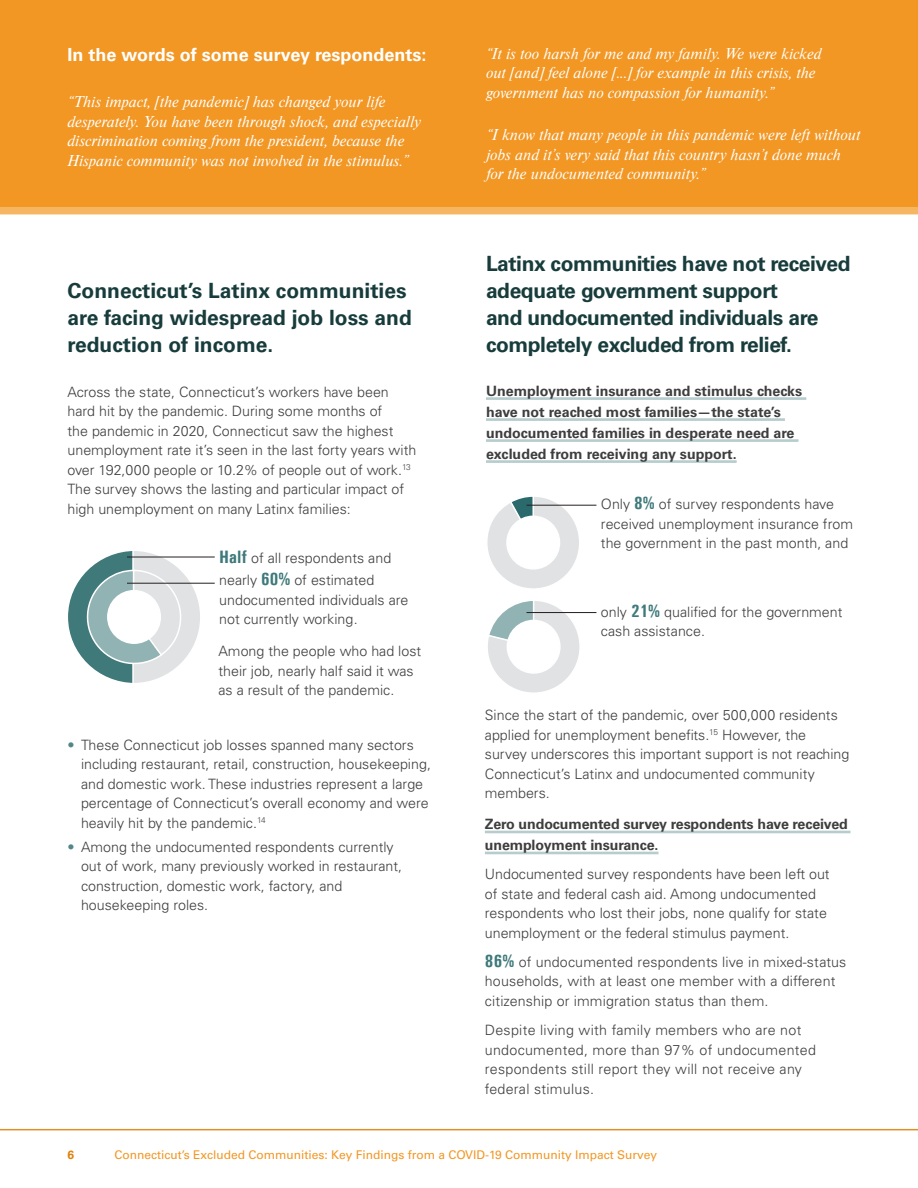
<style>
.page{position:relative;width:918px;height:1188px;background:#fff}
.page>*{position:absolute;margin:0;border:0;box-sizing:border-box;transform-origin:0 0}
.BOD_H3{font:700 21px/27px "Univers LT Std";letter-spacing:-.02em;color:#183c3c}
.BOD_H3-2{font:700 21px/27px "Univers LT Std";color:#183c3c}
.BOD_H3-3{font:700 18px "Univers LT Std";color:#fff}
.Quote_white{font:italic 16.5px/19.5px "Nimbus Rom D";color:#fff}
.BOD_Main_text{font:300 14.25px/19.5px "Univers LT Std";color:#3e3e3f}
.BOD_L1{font:300 14.25px/19.5px "Univers LT Std";color:#3e3e3f}
.BOD_Main_text-2{font:700 14.25px/21px "Univers LT Std";color:#3e3e3f}
.BOD_Main_text-3{font:300 14.25px/19.5px "Univers LT Std";letter-spacing:.02em;color:#3e3e3f}
.t1{font:12px "Univers LT Std";color:#f29724}
.t2{font:700 12px "Univers LT Std";color:#e0810d}
.s1{font-family:"Univers";font-weight:700;font-stretch:condensed;font-size:18px;color:#3f797b}
.s2{color:#528687}
</style>
<div class="page">
<hr style="left:0;top:1129px;width:918px;height:1px;background:#e38e25">
<div style="left:0;top:0;width:918px;height:209px;background:#f29724"></div>
<hr style="left:486px;top:397px;width:320px;height:3px;background:#b7cccd">
<hr style="left:486px;top:418px;width:299px;height:3px;background:#b7cccd">
<hr style="left:486px;top:439px;width:313px;height:3px;background:#b7cccd">
<hr style="left:486px;top:460px;width:251px;height:3px;background:#b7cccd">
<svg style="left:68px;top:551px;width:134px;height:132px"></svg>
<div style="left:108px;top:591px;width:52px;height:52px;background:#fff;border-radius:50%"></div>
<div style="left:107px;top:590px;width:54px;height:54px;border:2px solid #fff;border-radius:50%"></div>
<hr style="left:127px;top:557px;width:88px;height:1px;background:#231f20">
<hr style="left:127px;top:583px;width:88px;height:1px;background:#231f20">
<svg style="left:487px;top:496px;width:94px;height:92px"></svg>
<div style="left:507px;top:516px;width:53px;height:53px;background:#fff;border-radius:50%"></div>
<div style="left:506px;top:516px;width:54px;height:54px;border:2px solid #fff;border-radius:50%"></div>
<svg style="left:488px;top:601px;width:94px;height:92px"></svg>
<div style="left:507px;top:620px;width:53px;height:53px;background:#fff;border-radius:50%"></div>
<div style="left:507px;top:620px;width:54px;height:54px;border:2px solid #fff;border-radius:50%"></div>
<hr style="left:527px;top:505px;width:69px;height:1px;background:#231f20">
<hr style="left:527px;top:612px;width:69px;height:1px;background:#231f20">
<hr style="left:485px;top:831px;width:365px;height:2px;background:#b7cccd">
<hr style="left:485px;top:852px;width:174px;height:2px;background:#b7cccd">
<div style="left:0;top:207px;width:918px;height:7px;background:#f5b561"></div>
<p class="BOD_H3-3" style="left:68px;top:44px;width:361px">In the words of some survey respondents:</p>
<p class="Quote_white" style="left:68px;top:92px;width:355px">“This impact, [the pandemic] has changed your life desperately. You have been through shock, and especially discrimination coming from the president, because the Hispanic community was not involved in the stimulus.”</p>
<p class="BOD_H3-2" style="left:68px;top:278px;width:346px">Connecticut’s Latinx communities are facing widespread job loss and reduction of income.</p>
<p class="BOD_Main_text" style="left:68px;top:382px;width:350px">Across the state, Connecticut’s workers have been hard hit by the pandemic. During some months of<br>the pandemic in 2020, Connecticut saw the highest unemployment rate it’s seen in the last forty years with over 192,000 people or 10.2% of people out of work.<sup>13<br></sup>The survey shows the lasting and particular impact of high unemployment on many Latinx families:</p>
<p class="BOD_Main_text" style="left:219px;top:548px;width:174px"><span class="s1">Half</span> of all respondents and</p>
<p class="BOD_Main_text" style="left:219px;top:570px;width:191px">nearly <span class="s1">60%</span> of estimated undocumented individuals are not currently working.</p>
<p class="BOD_Main_text" style="left:218px;top:642px;width:204px">Among the people who had lost their job, nearly half said it was as a result of the pandemic.</p>
<p class="BOD_L1" style="left:81px;top:735px;width:352px;text-indent:-14px"><span class="s2">•</span> These Connecticut job losses spanned many sectors including restaurant, retail, construction, housekeeping, and domestic work. These industries represent a large percentage of Connecticut’s overall economy and were heavily hit by the pandemic.<sup>14</sup></p>
<p class="BOD_L1" style="left:81px;top:837px;width:323px;text-indent:-14px"><span class="s2">•</span> Among the undocumented respondents currently out of work, many previously worked in restaurant, construction, domestic work, factory, and housekeeping roles.</p>
<p class="Quote_white" style="left:486px;top:43px;width:337px">“It is too harsh for me and my family. We were kicked out [and] feel alone [...] for example in this crisis, the government has no compassion for humanity.”</p>
<p class="Quote_white" style="left:486px;top:125px;width:376px">“I know that many people in this pandemic were left without jobs and it’s very said that this country hasn’t done much for the undocumented community.”</p>
<p class="BOD_H3" style="left:486px;top:251px;width:366px">Latinx communities have not received adequate government support<br>and undocumented individuals are completely excluded from relief.</p>
<p class="BOD_Main_text-2" style="left:486px;top:380px;width:318px">Unemployment insurance and stimulus checks have not reached most families—the state’s undocumented families in desperate need are excluded from receiving any support.</p>
<p class="BOD_Main_text" style="left:601px;top:494px;width:254px">Only <span class="s1">8%</span> of survey respondents have received unemployment insurance from the government in the past month, and</p>
<p class="BOD_Main_text" style="left:601px;top:602px;width:243px">only <span class="s1">21%</span> qualified for the government cash assistance.</p>
<p class="BOD_Main_text" style="left:485px;top:705px;width:366px">Since the start of the pandemic, over 500,000 residents applied for unemployment benefits.<sup>15</sup> However, the survey underscores this important support is not reaching Connecticut’s Latinx and undocumented community members.</p>
<p class="BOD_Main_text-2" style="left:485px;top:813px;width:365px">Zero undocumented survey respondents have received unemployment insurance.</p>
<p class="BOD_Main_text" style="left:485px;top:864px;width:346px">Undocumented survey respondents have been left out of state and federal cash aid. Among undocumented respondents who lost their jobs, none qualify for state unemployment or the federal stimulus payment.</p>
<p class="BOD_Main_text" style="left:485px;top:952px;width:363px"><span class="s1">86%</span> of undocumented respondents live in mixed-status households, with at least one member with a different citizenship or immigration status than them.</p>
<p class="BOD_Main_text-3" style="left:485px;top:1020px;width:333px">Despite living with family members who are not undocumented, more than 97% of undocumented respondents still report they will not receive any federal stimulus.</p>
<p class="t2" style="left:68px;top:1148px;width:8px">6</p>
<p class="t1" style="left:114px;top:1148px;width:544px">Connecticut’s Excluded Communities: Key Findings from a COVID-19 Community Impact Survey</p>
</div>
